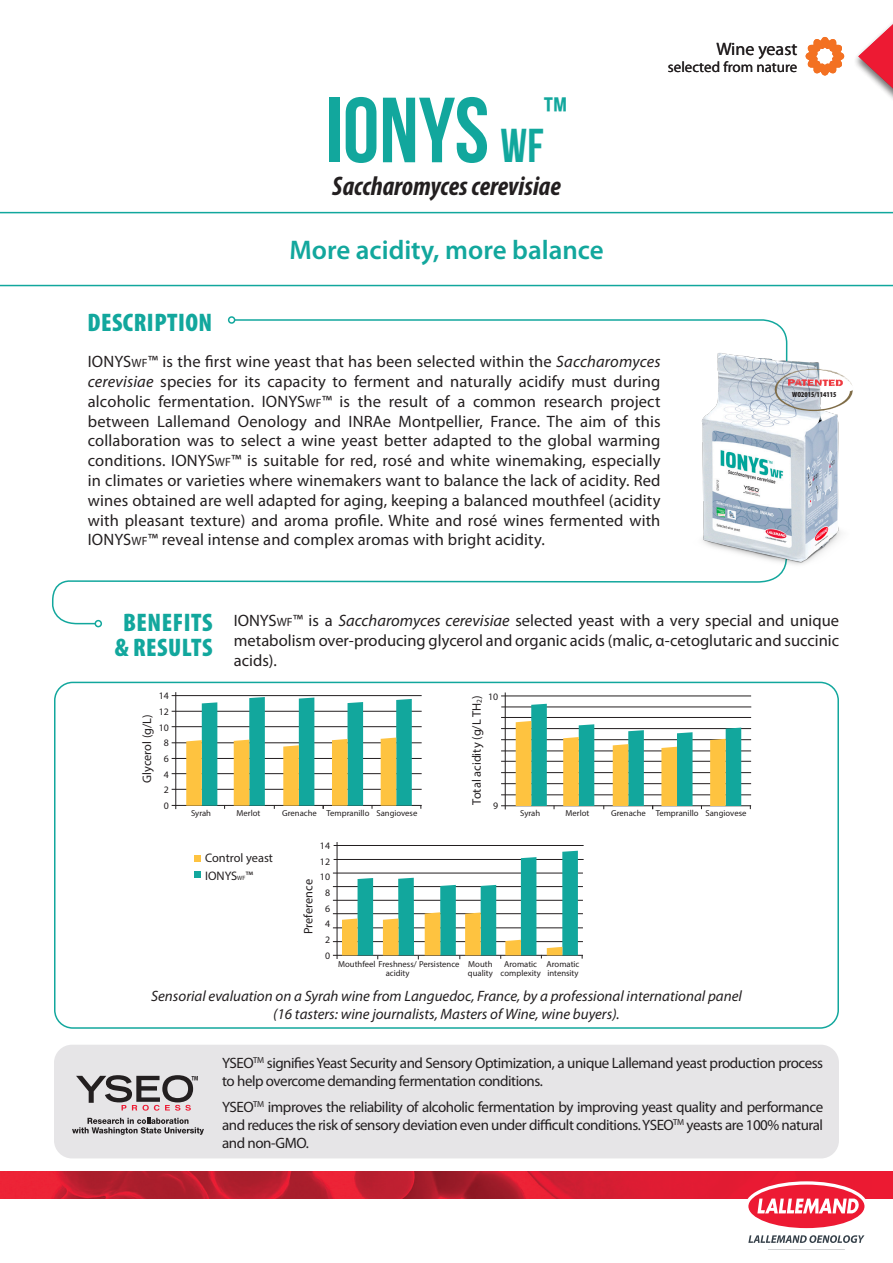
<style>
.page{position:relative;width:893px;height:1263px;background:#fff}
.page>*{position:absolute;margin:0;border:0;box-sizing:border-box;transform-origin:0 0}
.t1{font:92.25px "Bebas Neue";color:#12a79d}
.t2{font:39.6px "Bebas Neue";color:#12a79d}
.t3{font:italic 700 condensed 27px "Myriad Pro";color:#231f20}
.t4{font:600 27px "Myriad Pro";color:#12a79d}
.t5{font:900 condensed 25.5px "Myriad Pro";letter-spacing:.02em;color:#12a79d}
.t6{font:18px "Myriad Pro";color:#231f20}
.t7{font:16.5px/19.8px "Myriad Pro";color:#231f20;text-align:justify}
.t8{font:15px/18px "Myriad Pro";letter-spacing:-.03em;color:#231f20}
.t9{font:italic 15px "Myriad Pro";color:#231f20}
.t10{font:15px "Myriad Pro";color:#231f20}
.t11{font:12.3px/17.5px "Myriad Pro";color:#231f20}
.t12{font:9.9px/15.6px "Myriad Pro";color:#231f20;text-align:center}
.t13{font:8.7px/8.7px "Myriad Pro";color:#231f20}
.t14{font:900 condensed 7.5px "Myriad Pro";color:#231f20}
.s1{font-size:47.55px}
.s2{font-size:12px}
.s3{font-style:italic}
.s4{font-size:6.15px}
</style>
<div class="page">
<div style="left:54px;top:1045px;width:785px;height:113px;background:#e6e5e7;border-radius:18px"></div>
<svg style="left:76px;top:1075px;width:122px;height:36px"></svg>
<svg style="left:72px;top:1118px;width:132px;height:17px"></svg>
<img style="left:0;top:1171px;width:893px;height:27px">
<svg style="left:745px;top:1181px;width:123px;height:62px"></svg>
<svg style="left:0;top:212px;width:893px;height:74px"></svg>
<div style="left:54px;top:682px;width:785px;height:347px;border:2px solid #12a79d;border-radius:18px"></div>
<hr style="left:172px;top:695px;width:250px;height:1px;background:#231f20">
<hr style="left:172px;top:711px;width:250px;height:1px;background:#231f20">
<hr style="left:172px;top:726px;width:250px;height:1px;background:#231f20">
<hr style="left:172px;top:742px;width:250px;height:1px;background:#231f20">
<hr style="left:172px;top:758px;width:250px;height:1px;background:#231f20">
<hr style="left:172px;top:773px;width:250px;height:1px;background:#231f20">
<hr style="left:172px;top:789px;width:250px;height:1px;background:#231f20">
<hr style="left:172px;top:805px;width:250px;height:1px;background:#231f20">
<hr style="left:176px;top:692px;width:1px;height:117px;background:#231f20">
<svg style="left:186px;top:702px;width:31px;height:104px"></svg>
<svg style="left:234px;top:697px;width:31px;height:109px"></svg>
<svg style="left:283px;top:697px;width:31px;height:109px"></svg>
<svg style="left:332px;top:702px;width:31px;height:104px"></svg>
<svg style="left:381px;top:699px;width:31px;height:107px"></svg>
<hr style="left:334px;top:845px;width:250px;height:1px;background:#231f20">
<hr style="left:334px;top:859px;width:250px;height:1px;background:#231f20">
<hr style="left:333px;top:873px;width:250px;height:1px;background:#231f20">
<hr style="left:333px;top:886px;width:250px;height:1px;background:#231f20">
<hr style="left:333px;top:900px;width:250px;height:1px;background:#231f20">
<hr style="left:333px;top:913px;width:250px;height:1px;background:#231f20">
<hr style="left:333px;top:927px;width:250px;height:1px;background:#231f20">
<hr style="left:333px;top:941px;width:250px;height:1px;background:#231f20">
<hr style="left:333px;top:955px;width:250px;height:1px;background:#231f20">
<hr style="left:337px;top:842px;width:1px;height:117px;background:#231f20">
<svg style="left:342px;top:878px;width:77px;height:81px"></svg>
<svg style="left:425px;top:851px;width:158px;height:108px"></svg>
<hr style="left:501px;top:696px;width:250px;height:1px;background:#231f20">
<hr style="left:501px;top:717px;width:250px;height:1px;background:#231f20">
<hr style="left:501px;top:707px;width:250px;height:1px;background:#231f20">
<hr style="left:501px;top:728px;width:250px;height:1px;background:#231f20">
<hr style="left:501px;top:761px;width:250px;height:1px;background:#231f20">
<hr style="left:501px;top:751px;width:250px;height:1px;background:#231f20">
<hr style="left:501px;top:739px;width:250px;height:1px;background:#231f20">
<hr style="left:501px;top:772px;width:250px;height:1px;background:#231f20">
<hr style="left:501px;top:783px;width:250px;height:1px;background:#231f20">
<hr style="left:501px;top:794px;width:250px;height:1px;background:#231f20">
<hr style="left:501px;top:805px;width:250px;height:1px;background:#231f20">
<hr style="left:505px;top:692px;width:1px;height:117px;background:#231f20">
<svg style="left:516px;top:704px;width:31px;height:102px;background:#86b87e"></svg>
<svg style="left:563px;top:724px;width:31px;height:82px;background:#8ab97e"></svg>
<svg style="left:613px;top:730px;width:31px;height:76px;background:#88ba80"></svg>
<svg style="left:661px;top:732px;width:32px;height:74px;background:#8abb84"></svg>
<svg style="left:710px;top:728px;width:31px;height:78px;background:#88b77a"></svg>
<svg style="left:194px;top:855px;width:6px;height:6px"></svg>
<svg style="left:194px;top:871px;width:6px;height:6px"></svg>
<svg style="left:858px;top:23px;width:35px;height:74px"></svg>
<svg style="left:806px;top:37px;width:38px;height:38px"></svg>
<svg style="left:52px;top:318px;width:736px;height:307px"></svg>
<div style="left:228px;top:316px;width:7px;height:8px;border:2px solid #12a79d;border-radius:50%"></div>
<div style="left:95px;top:620px;width:7px;height:7px;border:2px solid #12a79d;border-radius:50%"></div>
<img style="left:693px;top:347px;width:148px;height:223px">
<svg style="left:774px;top:369px;width:79px;height:42px"></svg>
<p class="t1" style="left:325px;top:80px;width:220px">IONYS <span class="s1">wf</span></p>
<p class="t2" style="left:544px;top:89px;width:25px">™</p>
<h3 class="t3" style="left:332px;top:169px;width:230px">Saccharomyces cerevisiae</h3>
<p class="t4" style="left:289px;top:233px;width:316px">More acidity, more balance</p>
<p class="t6" style="left:716px;top:38px;width:83px">Wine yeast</p>
<p class="t10" style="left:668px;top:57px;width:131px">selected from nature</p>
<p class="t5" style="left:87px;top:306px;width:126px">DESCRIPTION</p>
<p class="t7" style="left:88px;top:352px;width:574px">IONYS<span class="s2">WF</span>™ is the first wine yeast that has been selected within the <span class="s3">Saccharomyces cerevisiae</span> species for its capacity to ferment and naturally acidify must during alcoholic fermentation. IONYS<span class="s2">WF</span>™ is the result of a common research project between Lallemand Oenology and INRAe Montpellier, France. The aim of this collaboration was to select a wine yeast better adapted to the global warming conditions. IONYS<span class="s2">WF</span>™ is suitable for red, rosé and white winemaking, especially in climates or varieties where winemakers want to balance the lack of acidity. Red wines obtained are well adapted for aging, keeping a balanced mouthfeel (acidity with pleasant texture) and aroma profile. White and rosé wines fermented with IONYS<span class="s2">WF</span>™ reveal intense and complex aromas with bright acidity.</p>
<p class="t14" style="left:792px;top:390px;width:46px">WO2015/114115</p>
<p class="t5" style="left:123px;top:606px;width:91px">BENEFITS</p>
<p class="t5" style="left:115px;top:632px;width:99px">&amp; RESULTS</p>
<p class="t7" style="left:234px;top:610px;width:607px">IONYS<span class="s2">WF</span>™ is a <span class="s3">Saccharomyces cerevisiae</span> selected yeast with a very special and unique metabolism over-producing glycerol and organic acids (malic, α-cetoglutaric and succinic acids).</p>
<p class="t12" style="left:159px;top:688px;width:12px">14<br>12<br>10<br>8<br>6<br>4<br>2<br>0</p>
<p class="t11" style="left:138px;top:783px;width:70px;rotate:-90deg">Glycerol (g/L)</p>
<p class="t12" style="left:488px;top:688px;width:12px">10</p>
<p class="t11" style="left:468px;top:804px;width:110px;rotate:-90deg">Total acidity (g/L TH<sub>2</sub>)</p>
<p class="t12" style="left:493px;top:797px;width:7px">9</p>
<p class="t13" style="left:191px;top:809px;width:22px">Syrah</p>
<p class="t13" style="left:236px;top:809px;width:25px">Merlot</p>
<p class="t13" style="left:282px;top:809px;width:137px">Grenache Tempranillo Sangiovese</p>
<p class="t13" style="left:705px;top:809px;width:42px">Sangiovese</p>
<p class="t13" style="left:520px;top:809px;width:22px">Syrah</p>
<p class="t13" style="left:565px;top:809px;width:25px">Merlot</p>
<p class="t13" style="left:611px;top:809px;width:89px">Grenache Tempranillo</p>
<p class="t11" style="left:205px;top:849px;width:69px">Control yeast<br>IONYS<span class="s4">WF</span>™</p>
<p class="t11" style="left:299px;top:934px;width:56px;rotate:-90deg">Preference</p>
<p class="t12" style="left:320px;top:838px;width:12px">14<br>12<br>10<br>8<br>6<br>4<br>2<br>0</p>
<p class="t13" style="left:386px;top:960px;width:108px;text-indent:-47px">Mouthfeel Freshness/ Persistence Mouth acidity</p>
<p class="t13" style="left:468px;top:969px;width:26px">quality</p>
<p class="t13" style="left:501px;top:960px;width:42px;text-align:center">Aromatic complexity</p>
<p class="t13" style="left:547px;top:960px;width:34px">Aromatic intensity</p>
<p class="t9" style="left:151px;top:986px;width:592px">Sensorial evaluation on a Syrah wine from Languedoc, France, by a professional international panel</p>
<p class="t9" style="left:273px;top:1004px;width:348px">(16 tasters: wine journalists, Masters of Wine, wine buyers).</p>
<p class="t8" style="left:222px;top:1054px;width:602px">YSEO<sup>TM</sup> signifies Yeast Security and Sensory Optimization, a unique Lallemand yeast production process to help overcome demanding fermentation conditions.</p>
<p class="t8" style="left:222px;top:1097px;width:602px;text-align:justify">YSEO<sup>TM</sup> improves the reliability of alcoholic fermentation by improving yeast quality and performance and reduces the risk of sensory deviation even under difficult conditions. YSEO<sup>TM</sup> yeasts are 100% natural and non-GMO.</p>
</div>
